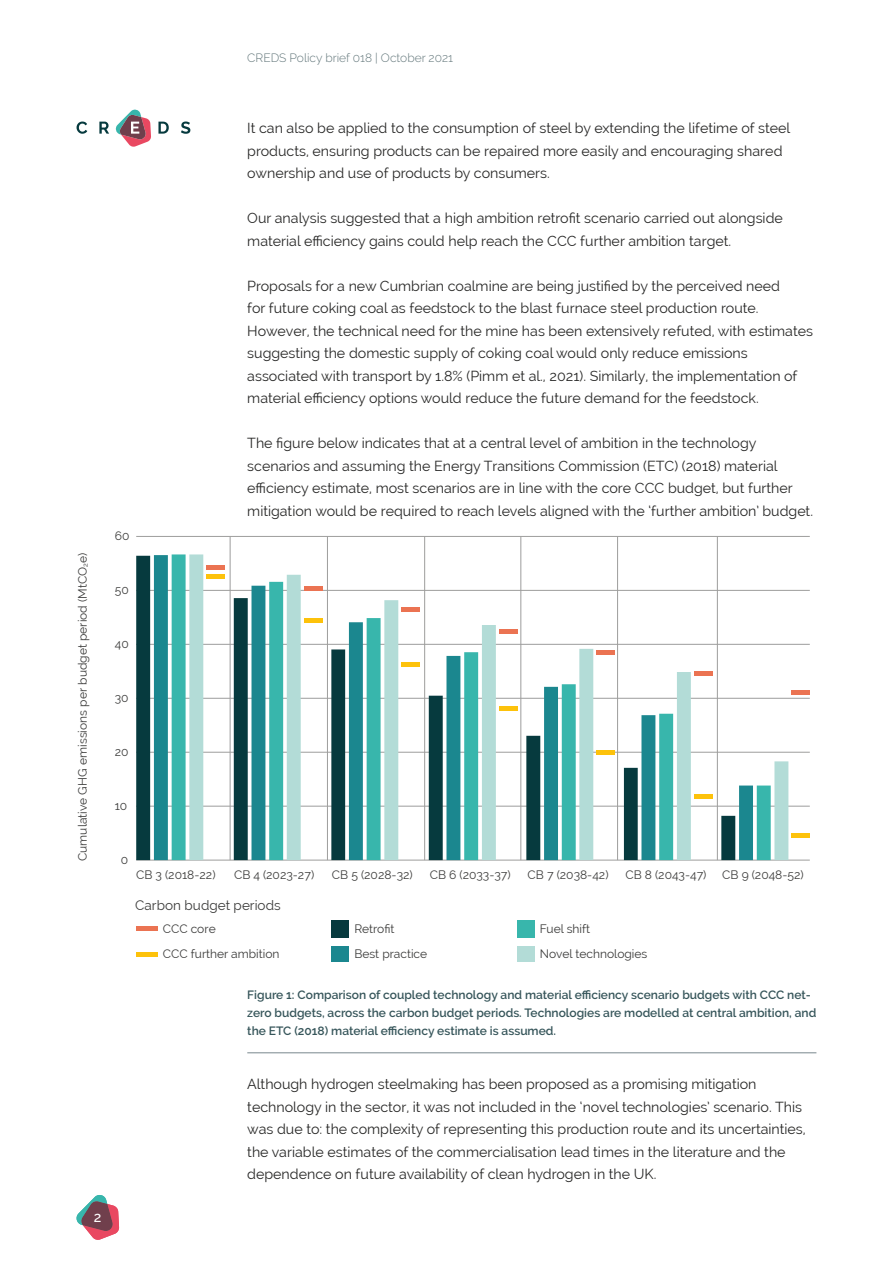
<style>
.page{position:relative;width:893px;height:1263px;background:#fff}
.page>*{position:absolute;margin:0;border:0;box-sizing:border-box;transform-origin:0 0}
.t1{font:14.25px/22.5px "Raleway";color:#282827}
.t2{font:500 14.25px "Raleway";color:#fff}
.t3{font:13.5px "Raleway";letter-spacing:.005em;color:#3c3c3b}
.t4{font:600 12px/18px "Raleway";color:#36555a}
.t5{font:12px/24.8px "Raleway";color:#3c3c3b}
.t6{font:300 12px "Raleway";color:#62767a}
</style>
<div class="page">
<svg style="left:77px;top:122px;width:10px;height:12px"></svg>
<svg style="left:99px;top:110px;width:52px;height:37px"></svg>
<svg style="left:158px;top:122px;width:11px;height:12px"></svg>
<svg style="left:181px;top:122px;width:9px;height:12px"></svg>
<svg style="left:77px;top:1195px;width:42px;height:45px"></svg>
<hr style="left:247px;top:1052px;width:569px;height:1px;background:#79888d">
<hr style="left:230px;top:536px;width:1px;height:324px;background:#9d9d9c">
<hr style="left:327px;top:536px;width:1px;height:324px;background:#9d9d9c">
<hr style="left:424px;top:536px;width:1px;height:324px;background:#9d9d9c">
<hr style="left:521px;top:536px;width:1px;height:324px;background:#9d9d9c">
<hr style="left:617px;top:536px;width:1px;height:324px;background:#9d9d9c">
<hr style="left:717px;top:536px;width:1px;height:324px;background:#9d9d9c">
<hr style="left:136px;top:536px;width:674px;height:1px;background:#9d9d9c">
<hr style="left:136px;top:590px;width:674px;height:1px;background:#9d9d9c">
<hr style="left:136px;top:644px;width:674px;height:1px;background:#9d9d9c">
<hr style="left:136px;top:698px;width:674px;height:1px;background:#9d9d9c">
<hr style="left:136px;top:752px;width:674px;height:1px;background:#9d9d9c">
<hr style="left:136px;top:806px;width:674px;height:1px;background:#9d9d9c">
<hr style="left:136px;top:860px;width:674px;height:1px;background:#9d9d9c">
<svg style="left:136px;top:556px;width:18px;height:304px;fill:#063a3e"></svg>
<svg style="left:154px;top:555px;width:18px;height:305px;fill:#1b878f"></svg>
<svg style="left:172px;top:554px;width:17px;height:306px;fill:#38b6ac"></svg>
<svg style="left:189px;top:554px;width:599px;height:306px"></svg>
<div style="left:207px;top:565px;width:18px;height:5px;background:#eb7352"></div>
<hr style="left:304px;top:587px;width:18px;height:4px;background:#eb7352">
<hr style="left:401px;top:608px;width:19px;height:4px;background:#eb7352">
<hr style="left:499px;top:629px;width:18px;height:4px;background:#eb7352">
<hr style="left:597px;top:650px;width:18px;height:4px;background:#eb7352">
<hr style="left:694px;top:671px;width:18px;height:4px;background:#eb7352">
<hr style="left:792px;top:690px;width:18px;height:4px;background:#eb7352">
<hr style="left:207px;top:575px;width:18px;height:4px;background:#fdc20b">
<hr style="left:304px;top:618px;width:18px;height:4px;background:#fdc20b">
<hr style="left:401px;top:662px;width:19px;height:4px;background:#fdc20b">
<hr style="left:499px;top:706px;width:18px;height:4px;background:#fdc20b">
<hr style="left:597px;top:750px;width:18px;height:4px;background:#fdc20b">
<hr style="left:694px;top:794px;width:18px;height:4px;background:#fdc20b">
<hr style="left:792px;top:833px;width:18px;height:4px;background:#fdc20b">
<hr style="left:136px;top:927px;width:22px;height:4px;background:#eb7352">
<div style="left:136px;top:952px;width:22px;height:5px;background:#fdc20b"></div>
<div style="left:332px;top:920px;width:17px;height:17px;background:#063a3e"></div>
<div style="left:332px;top:946px;width:17px;height:16px;background:#1b878f"></div>
<div style="left:518px;top:946px;width:17px;height:16px;background:#b3dcd7"></div>
<div style="left:518px;top:921px;width:17px;height:17px;background:#38b6ac"></div>
<p class="t6" style="left:247px;top:51px;width:207px">CREDS Policy brief 018 | October 2021</p>
<p class="t5" style="left:70px;top:861px;width:310px;rotate:-90deg">Cumulative GHG emissions per budget period (MtCO<sub>2</sub>e)</p>
<p class="t5" style="left:115px;top:523px;width:16px">60</p>
<p class="t5" style="left:115px;top:577px;width:16px">50</p>
<p class="t5" style="left:115px;top:631px;width:15px">40</p>
<p class="t5" style="left:115px;top:685px;width:15px">30</p>
<p class="t5" style="left:115px;top:739px;width:15px">20</p>
<p class="t5" style="left:115px;top:793px;width:14px">10</p>
<p class="t5" style="left:121px;top:847px;width:9px">0</p>
<p class="t1" style="left:247px;top:117px;width:544px">It can also be applied to the consumption of steel by extending the lifetime of steel products, ensuring products can be repaired more easily and encouraging shared ownership and use of products by consumers.</p>
<p class="t1" style="left:247px;top:207px;width:537px">Our analysis suggested that a high ambition retrofit scenario carried out alongside material efficiency gains could help reach the CCC further ambition target.</p>
<p class="t1" style="left:247px;top:274px;width:567px">Proposals for a new Cumbrian coalmine are being justified by the perceived need<br>for future coking coal as feedstock to the blast furnace steel production route.<br>However, the technical need for the mine has been extensively refuted, with estimates suggesting the domestic supply of coking coal would only reduce emissions associated with transport by 1.8% (Pimm et al., 2021). Similarly, the implementation of material efficiency options would reduce the future demand for the feedstock.</p>
<p class="t1" style="left:247px;top:432px;width:567px">The figure below indicates that at a central level of ambition in the technology scenarios and assuming the Energy Transitions Commission (ETC) (2018) material efficiency estimate, most scenarios are in line with the core CCC budget, but further mitigation would be required to reach levels aligned with the ‘further ambition’ budget.</p>
<p class="t5" style="left:136px;top:862px;width:81px">CB 3 (2018-22)</p>
<p class="t5" style="left:234px;top:862px;width:82px">CB 4 (2023-27)</p>
<p class="t5" style="left:332px;top:862px;width:82px">CB 5 (2028-32)</p>
<p class="t5" style="left:430px;top:862px;width:83px">CB 6 (2033-37)</p>
<p class="t5" style="left:528px;top:862px;width:82px">CB 7 (2038-42)</p>
<p class="t5" style="left:625px;top:862px;width:83px">CB 8 (2043-47)</p>
<p class="t5" style="left:722px;top:862px;width:83px">CB 9 (2048-52)</p>
<p class="t3" style="left:135px;top:897px;width:147px">Carbon budget periods</p>
<p class="t5" style="left:163px;top:941px;width:118px">CCC further ambition</p>
<p class="t5" style="left:163px;top:917px;width:54px">CCC core</p>
<p class="t5" style="left:354px;top:917px;width:74px">Retrofit<br>Best practice</p>
<p class="t5" style="left:540px;top:917px;width:52px">Fuel shift</p>
<p class="t5" style="left:540px;top:941px;width:109px">Novel technologies</p>
<p class="t4" style="left:247px;top:986px;width:571px">Figure 1: Comparison of coupled technology and material efficiency scenario budgets with CCC net&shy;zero budgets, across the carbon budget periods. Technologies are modelled at central ambition, and the ETC (2018) material efficiency estimate is assumed.</p>
<p class="t2" style="left:94px;top:1209px;width:9px">2</p>
<p class="t1" style="left:247px;top:1073px;width:560px">Although hydrogen steelmaking has been proposed as a promising mitigation technology in the sector, it was not included in the ‘novel technologies’ scenario. This was due to: the complexity of representing this production route and its uncertainties, the variable estimates of the commercialisation lead times in the literature and the dependence on future availability of clean hydrogen in the UK.</p>
</div>
